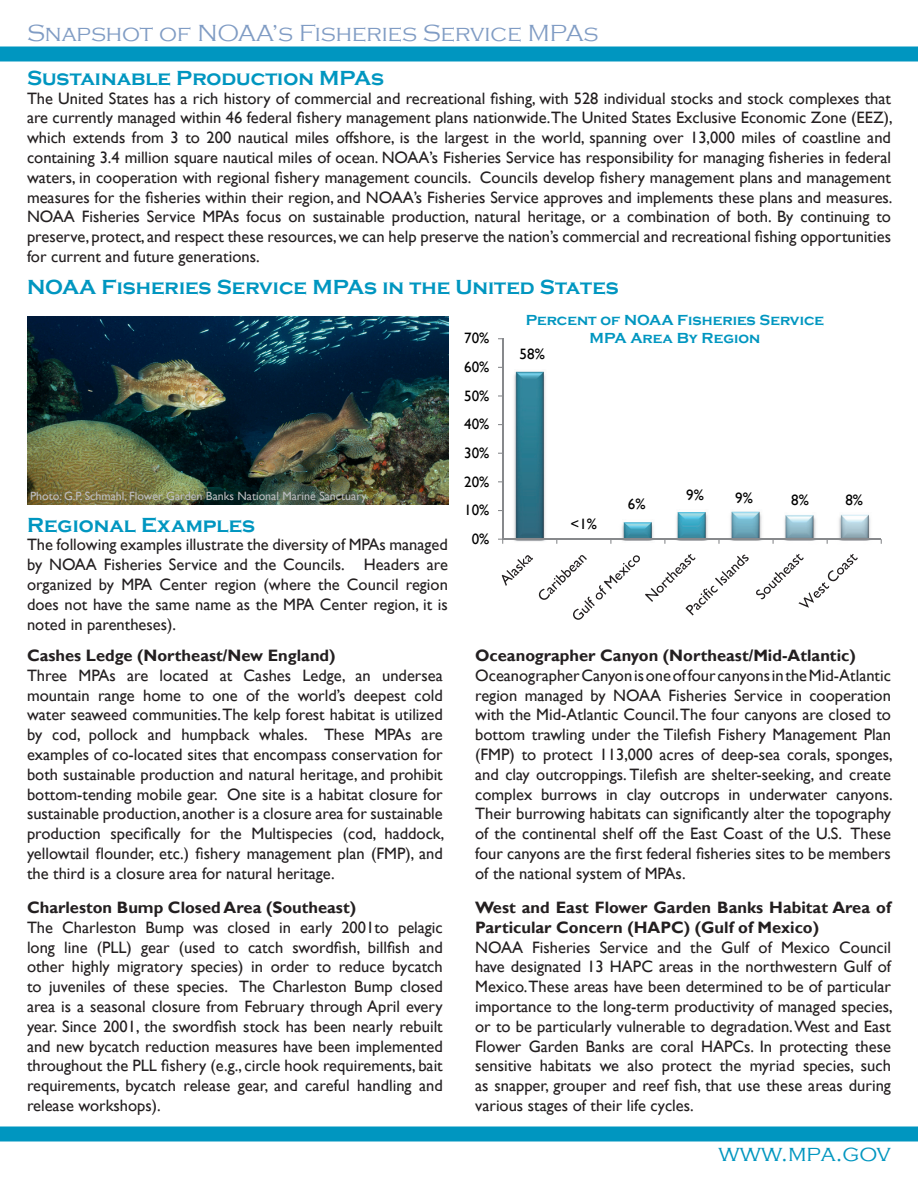
<style>
.page{position:relative;width:918px;height:1188px;background:#fff}
.page>*{position:absolute;margin:0;border:0;box-sizing:border-box;transform-origin:0 0}
.t1{font:300 24px "Copperplate Gothic";color:#809cc4}
.t2{font:300 24px "Copperplate Gothic";color:#0096c0}
.t3{font:700 21px "Copperplate Gothic";color:#0096c0}
.t4{font:16.5px/19.8px "Gill Sans";color:#231f20;text-align:justify}
.t5{font:700 16.5px/19.8px "Gill Sans";color:#231f20}
.t6{font:700 15px/18px "Copperplate Gothic";color:#0096c0;text-align:center}
.t7{font:15px "Gill Sans";letter-spacing:-.005em;color:#000}
.t8{font:12px "Gill Sans";color:#bcbdc0}
</style>
<div class="page">
<div style="left:0;top:46px;width:918px;height:16px;background:#0096c0"></div>
<div style="left:0;top:1126px;width:918px;height:16px;background:#0096c0"></div>
<img style="left:511px;top:371px;width:38px;height:171px">
<img style="left:619px;top:522px;width:38px;height:19px">
<img style="left:673px;top:512px;width:38px;height:29px">
<img style="left:727px;top:511px;width:38px;height:30px">
<img style="left:781px;top:515px;width:38px;height:26px">
<img style="left:835px;top:514px;width:38px;height:27px">
<hr style="left:502px;top:339px;width:1px;height:200px;background:#87898c">
<hr style="left:503px;top:539px;width:378px;height:1px;background:#87898c">
<svg style="left:502px;top:555px;width:31px;height:31px"></svg>
<svg style="left:539px;top:554px;width:210px;height:66px"></svg>
<svg style="left:756px;top:554px;width:102px;height:54px"></svg>
<img style="left:27px;top:317px;width:421px;height:188px">
<p class="t1" style="left:27px;top:20px;width:573px">Snapshot of NOAA’s Fisheries Service MPAs</p>
<p class="t3" style="left:27px;top:66px;width:359px">Sustainable Production MPAs</p>
<p class="t4" style="left:27px;top:88px;width:867px">The United States has a rich history of commercial and recreational fishing, with 528 individual stocks and stock complexes that are currently managed within 46 federal fishery management plans nationwide.The United States Exclusive Economic Zone (EEZ), which extends from 3 to 200 nautical miles offshore, is the largest in the world, spanning over 13,000 miles of coastline and containing 3.4 million square nautical miles of ocean. NOAA’s Fisheries Service has responsibility for managing fisheries in federal waters, in cooperation with regional fishery management councils. Councils develop fishery management plans and management measures for the fisheries within their region, and NOAA’s Fisheries Service approves and implements these plans and measures.<br>NOAA Fisheries Service MPAs focus on sustainable production, natural heritage, or a combination of both. By continuing to preserve, protect, and respect these resources, we can help preserve the nation’s commercial and recreational fishing opportunities for current and future generations.</p>
<p class="t3" style="left:27px;top:276px;width:593px">NOAA Fisheries Service MPAs in the United States</p>
<p class="t8" style="left:30px;top:489px;width:338px">Photo: G.P. Schmahl, Flower Garden Banks National Marine Sanctuary</p>
<p class="t3" style="left:27px;top:514px;width:230px">Regional Examples</p>
<p class="t4" style="left:27px;top:535px;width:422px">The following examples illustrate the diversity of MPAs managed by NOAA Fisheries Service and the Councils. Headers are organized by MPA Center region (where the Council region does not have the same name as the MPA Center region, it is noted in parentheses).</p>
<p class="t5" style="left:27px;top:646px;width:310px">Cashes Ledge (Northeast/New England)</p>
<p class="t4" style="left:27px;top:666px;width:419px">Three MPAs are located at Cashes Ledge, an undersea mountain range home to one of the world’s deepest cold water seaweed communities. The kelp forest habitat is utilized by cod, pollock and humpback whales. These MPAs are examples of co-located sites that encompass conservation for both sustainable production and natural heritage, and prohibit bottom-tending mobile gear. One site is a habitat closure for sustainable production, another is a closure area for sustainable production specifically for the Multispecies (cod, haddock, yellowtail flounder, etc.) fishery management plan (FMP), and the third is a closure area for natural heritage.</p>
<p class="t5" style="left:27px;top:898px;width:331px">Charleston Bump Closed Area (Southeast)</p>
<p class="t4" style="left:27px;top:918px;width:417px">The Charleston Bump was closed in early 2001to pelagic long line (PLL) gear (used to catch swordfish, billfish and other highly migratory species) in order to reduce bycatch to juveniles of these species. The Charleston Bump closed area is a seasonal closure from February through April every year. Since 2001, the swordfish stock has been nearly rebuilt and new bycatch reduction measures have been implemented throughout the PLL fishery (e.g., circle hook requirements, bait requirements, bycatch release gear, and careful handling and release workshops).</p>
<p class="t7" style="left:464px;top:330px;width:27px">70%</p>
<p class="t7" style="left:464px;top:358px;width:27px">60%</p>
<p class="t7" style="left:464px;top:387px;width:27px">50%</p>
<p class="t7" style="left:464px;top:416px;width:27px">40%</p>
<p class="t7" style="left:464px;top:444px;width:27px">30%</p>
<p class="t7" style="left:464px;top:473px;width:27px">20%</p>
<p class="t7" style="left:464px;top:501px;width:27px">10%</p>
<p class="t7" style="left:472px;top:530px;width:19px">0%</p>
<p class="t6" style="left:526px;top:312px;width:300px">Percent of NOAA Fisheries Service<br>MPA Area By Region</p>
<p class="t7" style="left:520px;top:345px;width:27px">58%</p>
<p class="t7" style="left:571px;top:515px;width:28px">&lt;1%</p>
<p class="t7" style="left:628px;top:495px;width:19px">6%</p>
<p class="t7" style="left:686px;top:487px;width:19px">9%</p>
<p class="t7" style="left:735px;top:489px;width:19px">9%</p>
<p class="t7" style="left:791px;top:492px;width:19px">8%</p>
<p class="t7" style="left:845px;top:491px;width:19px">8%</p>
<p class="t5" style="left:475px;top:646px;width:382px">Oceanographer Canyon (Northeast/Mid-Atlantic)</p>
<p class="t4" style="left:475px;top:666px;width:419px">Oceanographer Canyon is one of four canyons in the Mid-Atlantic region managed by NOAA Fisheries Service in cooperation with the Mid-Atlantic Council. The four canyons are closed to bottom trawling under the Tilefish Fishery Management Plan (FMP) to protect 113,000 acres of deep-sea corals, sponges, and clay outcroppings. Tilefish are shelter-seeking, and create complex burrows in clay outcrops in underwater canyons.<br>Their burrowing habitats can significantly alter the topography of the continental shelf off the East Coast of the U.S. These four canyons are the first federal fisheries sites to be members of the national system of MPAs.</p>
<p class="t5" style="left:475px;top:898px;width:417px">West and East Flower Garden Banks Habitat Area of<br>Particular Concern (HAPC) (Gulf of Mexico)</p>
<p class="t4" style="left:475px;top:937px;width:419px">NOAA Fisheries Service and the Gulf of Mexico Council have designated 13 HAPC areas in the northwestern Gulf of Mexico. These areas have been determined to be of particular importance to the long-term productivity of managed species, or to be particularly vulnerable to degradation. West and East Flower Garden Banks are coral HAPCs. In protecting these sensitive habitats we also protect the myriad species, such as snapper, grouper and reef fish, that use these areas during various stages of their life cycles.</p>
<p class="t2" style="left:718px;top:1140px;width:174px">www.mpa.gov</p>
</div>
